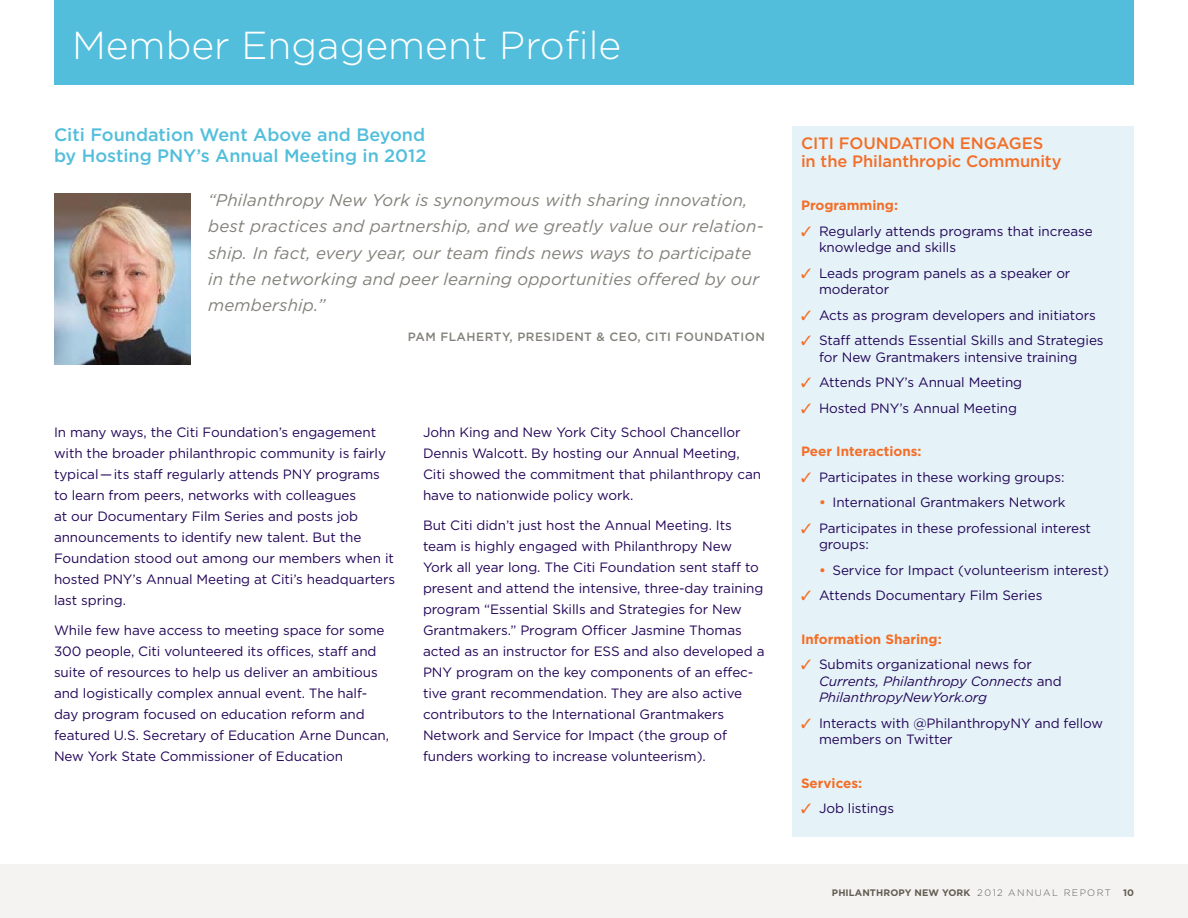
<style>
.page{position:relative;width:1188px;height:918px;background:#fff}
.page>*{position:absolute;margin:0;border:0;box-sizing:border-box;transform-origin:0 0}
.Page_Head{font:300 39px "Gotham";color:#fff}
.Profile_Head{font:500 18px/21px "Gotham";color:#52bedb}
.Profile_Text{font:italic 16.95px/26.2px "Gotham";letter-spacing:.01em;color:#83817a}
.SB_H1{font:500 16.5px/18px "Gotham";letter-spacing:-.005em;color:#f36e28}
.Text{font:13.5px/21px "Gotham";letter-spacing:-.005em;color:#230658}
.t1{font:italic 13.5px/16.5px "Gotham";letter-spacing:-.005em;color:#230658}
.SB_H2{font:700 13.5px "Gotham";color:#f36e28}
.Profile_Attribution{font:500 12px "Gotham";letter-spacing:.04em;color:#83817a}
.t2{font:700 9.45px "Gotham";letter-spacing:.01em;color:#605e52}
.s1{color:#f36e28}
.s2{font-weight:700;color:#f36e28}
.s3{font-style:normal}
.s4{font-weight:300}
</style>
<div class="page">
<div style="left:0;top:864px;width:1188px;height:54px;background:#f4f3f2"></div>
<div style="left:792px;top:126px;width:342px;height:711px;background:#e5f3f8"></div>
<div style="left:54px;top:0;width:1080px;height:85px;background:#52bedb"></div>
<img style="left:54px;top:194px;width:136px;height:170px">
<p class="Page_Head" style="left:72px;top:24px;width:551px">Member Engagement Profile</p>
<p class="Profile_Head" style="left:54px;top:124px;width:374px">Citi Foundation Went Above and Beyond by Hosting PNY’s Annual Meeting in 2012</p>
<p class="Profile_Text" style="left:208px;top:187px;width:557px">“Philanthropy New York is synonymous with sharing innovation, best practices and partnership, and we greatly value our relation&shy;ship. In fact, every year, our team finds news ways to participate in the networking and peer learning opportunities offered by our membership.”</p>
<p class="Profile_Attribution" style="left:408px;top:330px;width:359px">PAM FLAHERTY, PRESIDENT &amp; CEO, CITI FOUNDATION</p>
<p class="Text" style="left:54px;top:421px;width:343px">In many ways, the Citi Foundation’s engagement with the broader philanthropic community is fairly typical—its staff regularly attends PNY programs to learn from peers, networks with colleagues<br>at our Documentary Film Series and posts job announcements to identify new talent. But the Foundation stood out among our members when it hosted PNY’s Annual Meeting at Citi’s headquarters last spring.</p>
<p class="Text" style="left:54px;top:619px;width:337px">While few have access to meeting space for some 300 people, Citi volunteered its offices, staff and suite of resources to help us deliver an ambitious and logistically complex annual event. The half&shy;day program focused on education reform and featured U.S. Secretary of Education Arne Duncan, New York State Commissioner of Education</p>
<p class="Text" style="left:423px;top:421px;width:340px">John King and New York City School Chancellor Dennis Walcott. By hosting our Annual Meeting, Citi showed the commitment that philanthropy can have to nationwide policy work.</p>
<p class="Text" style="left:423px;top:514px;width:343px">But Citi didn’t just host the Annual Meeting. Its team is highly engaged with Philanthropy New York all year long. The Citi Foundation sent staff to present and attend the intensive, three-day training program “Essential Skills and Strategies for New Grantmakers.” Program Officer Jasmine Thomas acted as an instructor for ESS and also developed a PNY program on the key components of an effec&shy;tive grant recommendation. They are also active contributors to the International Grantmakers Network and Service for Impact (the group of funders working to increase volunteerism).</p>
<p class="SB_H1" style="left:801px;top:134px;width:262px">CITI FOUNDATION ENGAGES in the Philanthropic Community</p>
<p class="SB_H2" style="left:801px;top:198px;width:99px">Programming:</p>
<p class="Text" style="left:819px;top:223px;width:275px;line-height:16.5px;text-indent:-18px"><span class="s1">✓</span> Regularly attends programs that increase knowledge and skills</p>
<p class="Text" style="left:819px;top:265px;width:253px;line-height:16.5px;text-indent:-18px"><span class="s1">✓</span> Leads program panels as a speaker or moderator</p>
<p class="Text" style="left:801px;top:304px;width:296px"><span class="s1">✓</span> Acts as program developers and initiators</p>
<p class="Text" style="left:819px;top:332px;width:286px;line-height:16.5px;text-indent:-18px"><span class="s1">✓</span> Staff attends Essential Skills and Strategies for New Grantmakers intensive training</p>
<p class="Text" style="left:801px;top:372px;width:223px"><span class="s1">✓</span> Attends PNY’s Annual Meeting</p>
<p class="Text" style="left:801px;top:397px;width:218px"><span class="s1">✓</span> Hosted PNY’s Annual Meeting</p>
<p class="SB_H2" style="left:801px;top:444px;width:122px">Peer Interactions:</p>
<p class="Text" style="left:801px;top:466px;width:265px"><span class="s1">✓</span> Participates in these working groups:</p>
<p class="Text" style="left:819px;top:492px;width:248px"><span class="s2">•</span> International Grantmakers Network</p>
<p class="Text" style="left:819px;top:520px;width:274px;line-height:16.5px;text-indent:-18px"><span class="s1">✓</span> Participates in these professional interest groups:</p>
<p class="Text" style="left:819px;top:559px;width:291px"><span class="s2">•</span> Service for Impact (volunteerism interest)</p>
<p class="Text" style="left:801px;top:585px;width:243px"><span class="s1">✓</span> Attends Documentary Film Series</p>
<p class="SB_H2" style="left:801px;top:631px;width:142px">Information Sharing:</p>
<p class="t1" style="left:819px;top:656px;width:244px;text-indent:-18px"><span class="s1">✓</span> <span class="s3">Submits organizational news for<br></span>Currents, Philanthropy Connects <span class="s3">and<br></span>PhilanthropyNewYork.org</p>
<p class="Text" style="left:819px;top:715px;width:286px;line-height:16.5px;text-indent:-18px"><span class="s1">✓</span> Interacts with @PhilanthropyNY and fellow members on Twitter</p>
<p class="SB_H2" style="left:801px;top:775px;width:63px">Services:</p>
<p class="Text" style="left:801px;top:798px;width:95px"><span class="s1">✓</span> Job listings</p>
<p class="t2" style="left:832px;top:887px;width:281px">PHILANTHROPY NEW YORK <span class="s4">2 012 ANNUAL REPORT</span></p>
<p class="t2" style="left:1123px;top:887px;width:12px">10</p>
</div>
